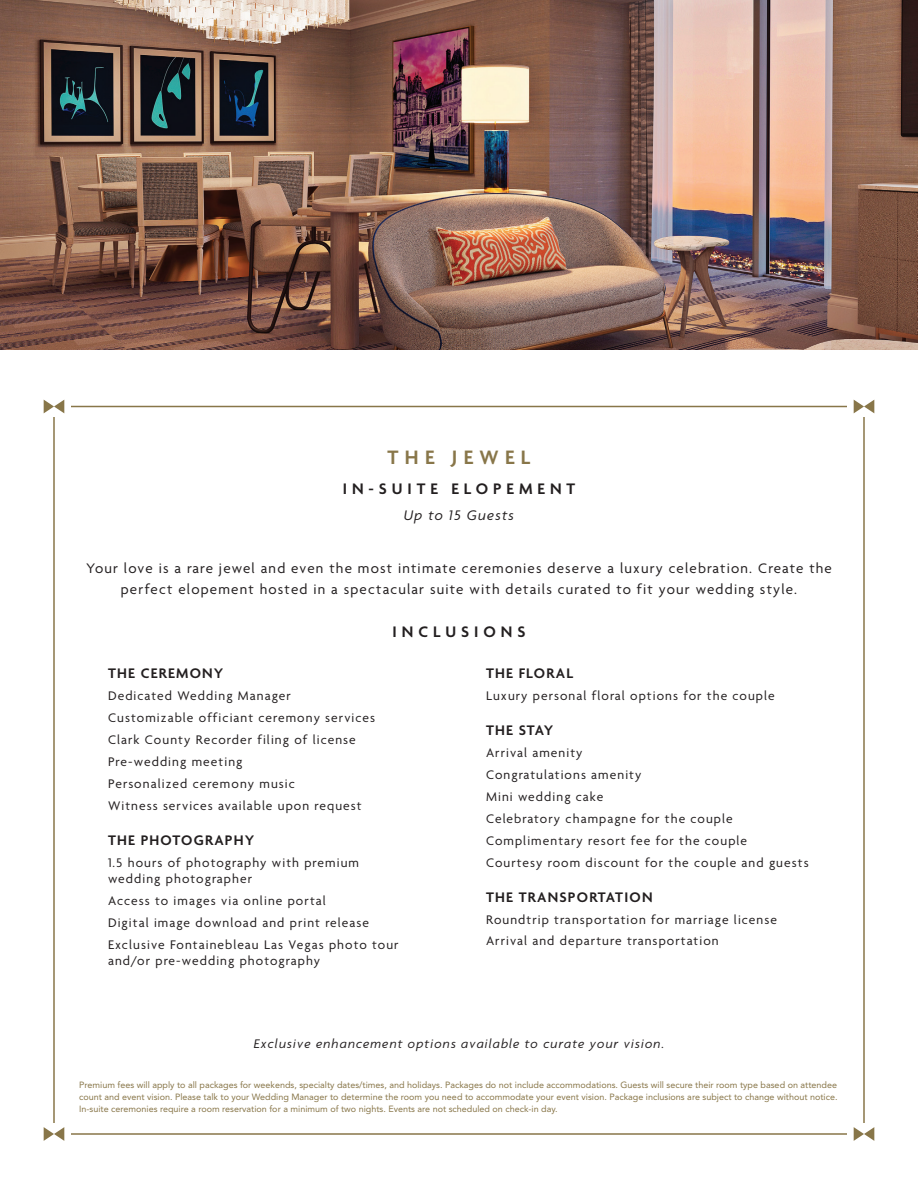
<style>
.page{position:relative;width:918px;height:1188px;background:#fff}
.page>*{position:absolute;margin:0;border:0;box-sizing:border-box;transform-origin:0 0}
.t1{font:600 21px "Agenda";letter-spacing:.3em;color:#887649}
.t2{font:600 16.5px "Agenda";letter-spacing:.3em;color:#231f20}
.t3{font:15px/21px "Agenda";letter-spacing:.08em;color:#231f20;text-align:center}
.t4{font:600 15px "Agenda";letter-spacing:.08em;color:#231f20}
.t5{font:italic 15px "Agenda";letter-spacing:.08em;color:#231f20}
.t6{font:13.5px/21.9px "Agenda";letter-spacing:.08em;color:#231f20}
.t7{font:italic 13.5px "Agenda";letter-spacing:.08em;color:#231f20}
.t8{font:9px/12px "Avenir LT Std";color:#887649;text-align:justify}
</style>
<div class="page">
<svg style="left:44px;top:400px;width:20px;height:13px"></svg>
<svg style="left:44px;top:1127px;width:20px;height:14px"></svg>
<svg style="left:854px;top:400px;width:20px;height:13px"></svg>
<svg style="left:854px;top:1127px;width:20px;height:14px"></svg>
<img style="left:0;top:0;width:917px;height:350px">
<h1 class="t1" style="left:388px;top:446px;width:144px">THE JEWEL</h1>
<p class="t2" style="left:343px;top:479px;width:234px">IN-SUITE ELOPEMENT</p>
<p class="t5" style="left:404px;top:506px;width:112px">Up to 15 Guests</p>
<p class="t3" style="left:86px;top:558px;width:747px">Your love is a rare jewel and even the most intimate ceremonies deserve a luxury celebration. Create the perfect elopement hosted in a spectacular suite with details curated to fit your wedding style.</p>
<p class="t2" style="left:393px;top:623px;width:134px">INCLUSIONS</p>
<p class="t4" style="left:108px;top:665px;width:117px">THE CEREMONY</p>
<p class="t6" style="left:108px;top:686px;width:269px">Dedicated Wedding Manager Customizable officiant ceremony services Clark County Recorder filing of license Pre-wedding meeting<br>Personalized ceremony music<br>Witness services available upon request</p>
<p class="t4" style="left:108px;top:832px;width:148px">THE PHOTOGRAPHY</p>
<p class="t6" style="left:108px;top:855px;width:252px;line-height:16.5px">1.5 hours of photography with premium wedding photographer</p>
<p class="t6" style="left:108px;top:891px;width:292px">Access to images via online portal<br>Digital image download and print release<br>Exclusive Fontainebleau Las Vegas photo tour</p>
<p class="t6" style="left:108px;top:951px;width:214px">and/or pre-wedding photography</p>
<p class="t4" style="left:486px;top:665px;width:89px">THE FLORAL</p>
<p class="t6" style="left:486px;top:686px;width:290px">Luxury personal floral options for the couple</p>
<p class="t4" style="left:486px;top:722px;width:69px">THE STAY</p>
<p class="t6" style="left:486px;top:743px;width:324px">Arrival amenity<br>Congratulations amenity<br>Mini wedding cake<br>Celebratory champagne for the couple<br>Complimentary resort fee for the couple<br>Courtesy room discount for the couple and guests</p>
<p class="t4" style="left:486px;top:889px;width:168px">THE TRANSPORTATION</p>
<p class="t6" style="left:486px;top:909px;width:293px">Roundtrip transportation for marriage license<br>Arrival and departure transportation</p>
<p class="t7" style="left:254px;top:1035px;width:412px">Exclusive enhancement options available to curate your vision.</p>
<p class="t8" style="left:79px;top:1079px;width:760px">Premium fees will apply to all packages for weekends, specialty dates/times, and holidays. Packages do not include accommodations. Guests will secure their room type based on attendee count and event vision. Please talk to your Wedding Manager to determine the room you need to accommodate your event vision. Package inclusions are subject to change without notice.<br>In-suite ceremonies require a room reservation for a minimum of two nights. Events are not scheduled on check-in day.</p>
</div>
